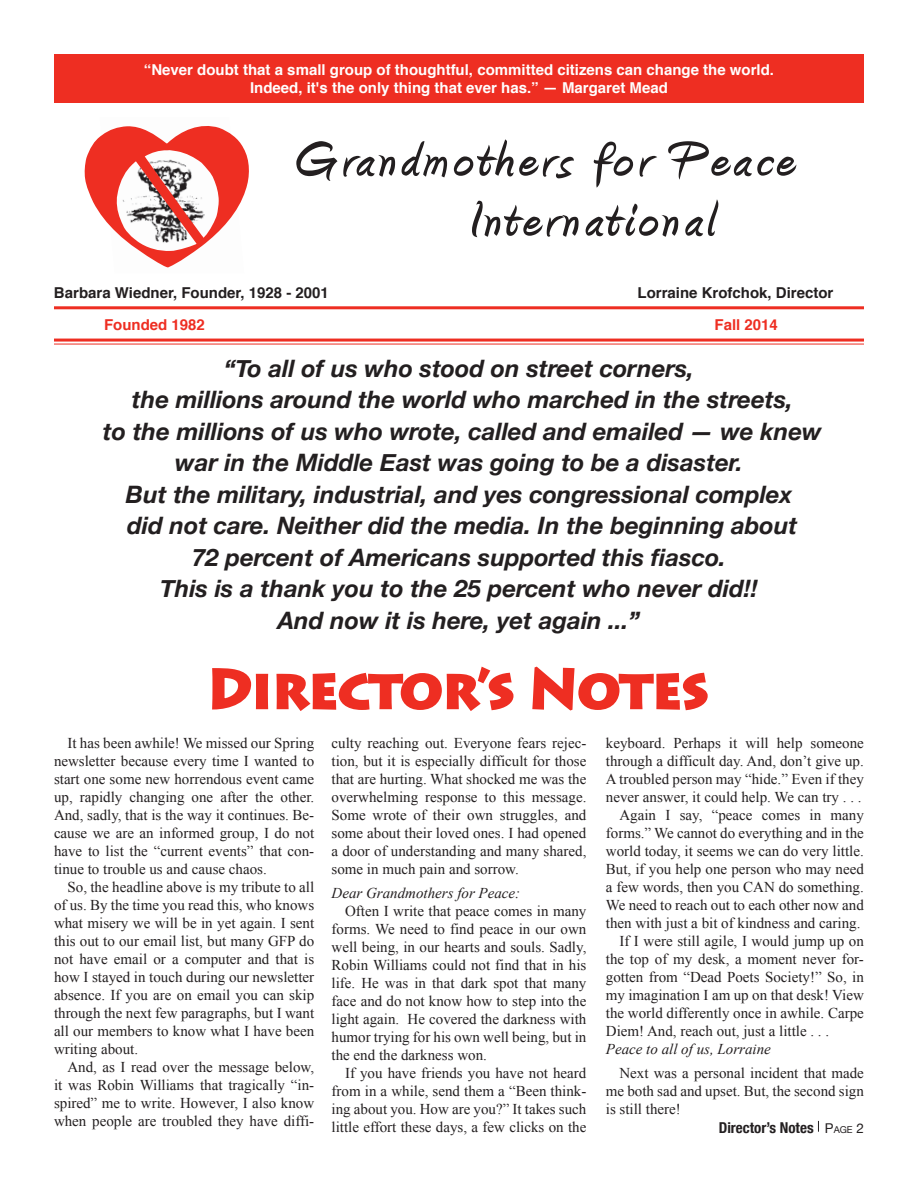
<style>
.page{position:relative;width:918px;height:1188px;background:#fff}
.page>*{position:absolute;margin:0;border:0;box-sizing:border-box;transform-origin:0 0}
.t1{font:700 56.25px "Amienne";letter-spacing:.075em;color:#231f20;scale:1.2 1}
.t2{font:700 56.25px "Amienne";letter-spacing:.075em;color:#231f20;scale:1.18 1}
.t3{font:700 54px "Lithos Pro";color:#ee2e22}
.t4{font:italic 700 24px/31.5px "Helvetica Neue";color:#231f20;text-align:center}
.t5{font:15px/18px "Times New Roman";color:#231f20;text-align:justify}
.t6{font:700 15px/18px "Helvetica";color:#fff;text-align:center}
.t7{font:700 15px "Helvetica";color:#231f20}
.t8{font:italic 15px "Times New Roman";color:#231f20}
.t9{font:700 condensed 15px "Helvetica Neue";color:#231f20}
.t10{font:700 15px "Helvetica";color:#ee2e22}
.s1{font-size:67.5px}
.s2{font-weight:400;font-stretch:normal;font-size:13.5px}
.s3{font-weight:400;font-stretch:normal;font-size:9.45px}
</style>
<div class="page">
<div style="left:54px;top:54px;width:810px;height:48px;background:#ee2e22"></div>
<svg style="left:54px;top:343px;width:810px;height:1px"></svg>
<hr style="left:54px;top:339px;width:810px;height:3px;background:#ee2e22">
<hr style="left:54px;top:344px;width:810px;height:1px;background:#ee2e22">
<hr style="left:54px;top:306px;width:810px;height:3px;background:#ee2e22">
<svg style="left:212px;top:666px;width:302px;height:45px"></svg>
<svg style="left:532px;top:666px;width:176px;height:45px"></svg>
<svg style="left:85px;top:126px;width:164px;height:141px"></svg>
<p class="t6" style="left:144px;top:61px;width:632px">“Never doubt that a small group of thoughtful, committed citizens can change the world.<br>Indeed, it's the only thing that ever has.” — Margaret Mead</p>
<h1 class="t1" style="left:291px;top:136px;width:421px"><span class="s1">G</span>randmothers for <span class="s1">P</span>eace</h1>
<h1 class="t2" style="left:468px;top:196px;width:210px"><span class="s1">I</span>nternational</h1>
<p class="t7" style="left:54px;top:281px;width:276px">Barbara Wiedner, Founder, 1928 - 2001</p>
<p class="t7" style="left:638px;top:281px;width:197px">Lorraine Krofchok, Director</p>
<p class="t10" style="left:104px;top:313px;width:102px">Founded 1982</p>
<p class="t10" style="left:715px;top:313px;width:65px">Fall 2014</p>
<p class="t4" style="left:103px;top:353px;width:720px">“To all of us who stood on street corners,<br>the millions around the world who marched in the streets,<br>to the millions of us who wrote, called and emailed — we knew war in the Middle East was going to be a disaster.<br>But the military, industrial, and yes congressional complex<br>did not care. Neither did the media. In the beginning about<br>72 percent of Americans supported this fiasco.<br>This is a thank you to the 25 percent who never did!!<br>And now it is here, yet again ...”</p>
<h2 class="t3" style="left:207px;top:657px;width:503px">Director’s Notes</h2>
<p class="t5" style="left:54px;top:733px;width:262px;text-indent:14px">It has been awhile! We missed our Spring newsletter because every time I wanted to start one some new horrendous event came up, rapidly changing one after the other.<br>And, sadly, that is the way it continues. Be&shy;cause we are an informed group, I do not have to list the “current events” that con&shy;tinue to trouble us and cause chaos.</p>
<p class="t5" style="left:54px;top:877px;width:262px;text-indent:14px">So, the headline above is my tribute to all of us. By the time you read this, who knows what misery we will be in yet again. I sent this out to our email list, but many GFP do not have email or a computer and that is how I stayed in touch during our newsletter absence. If you are on email you can skip through the next few paragraphs, but I want all our members to know what I have been writing about.</p>
<p class="t5" style="left:54px;top:1057px;width:262px;text-indent:14px">And, as I read over the message below, it was Robin Williams that tragically “in&shy;spired” me to write. However, I also know when people are troubled they have diffi-</p>
<p class="t5" style="left:332px;top:733px;width:256px">culty reaching out. Everyone fears rejec&shy;tion, but it is especially difficult for those that are hurting. What shocked me was the overwhelming response to this message.<br>Some wrote of their own struggles, and some about their loved ones. I had opened a door of understanding and many shared, some in much pain and sorrow.</p>
<p class="t8" style="left:332px;top:883px;width:190px">Dear Grandmothers for Peace:</p>
<p class="t5" style="left:332px;top:902px;width:256px;text-indent:13px">Often I write that peace comes in many forms. We need to find peace in our own well being, in our hearts and souls. Sadly, Robin Williams could not find that in his life. He was in that dark spot that many face and do not know how to step into the light again. He covered the darkness with humor trying for his own well being, but in the end the darkness won.</p>
<p class="t5" style="left:332px;top:1064px;width:256px;text-indent:13px">If you have friends you have not heard from in a while, send them a “Been think&shy;ing about you. How are you?” It takes such little effort these days, a few clicks on the</p>
<p class="t5" style="left:606px;top:733px;width:260px">keyboard. Perhaps it will help someone</p>
<p class="t5" style="left:606px;top:751px;width:259px">through a difficult day. And, don’t give up.</p>
<p class="t5" style="left:606px;top:769px;width:260px">A troubled person may “hide.” Even if they</p>
<p class="t5" style="left:606px;top:787px;width:257px">never answer, it could help. We can try . . .</p>
<p class="t5" style="left:619px;top:805px;width:246px">Again I say, “peace comes in many</p>
<p class="t5" style="left:606px;top:823px;width:260px">forms.” We cannot do everything and in the</p>
<p class="t5" style="left:606px;top:841px;width:260px">world today, it seems we can do very little.</p>
<p class="t5" style="left:606px;top:859px;width:259px">But, if you help one person who may need</p>
<p class="t5" style="left:606px;top:877px;width:259px">a few words, then you CAN do something.</p>
<p class="t5" style="left:606px;top:895px;width:260px">We need to reach out to each other now and</p>
<p class="t5" style="left:606px;top:913px;width:256px">then with just a bit of kindness and caring.</p>
<p class="t5" style="left:619px;top:931px;width:246px">If I were still agile, I would jump up on</p>
<p class="t5" style="left:606px;top:949px;width:259px">the top of my desk, a moment never for-</p>
<p class="t5" style="left:606px;top:967px;width:259px">gotten from “Dead Poets Society!” So, in</p>
<p class="t5" style="left:606px;top:985px;width:259px">my imagination I am up on that desk! View</p>
<p class="t5" style="left:606px;top:1003px;width:259px">the world differently once in awhile. Carpe</p>
<p class="t5" style="left:606px;top:1021px;width:225px">Diem! And, reach out, just a little . . .</p>
<p class="t8" style="left:606px;top:1038px;width:166px">Peace to all of us, Lorraine</p>
<p class="t5" style="left:606px;top:1064px;width:260px;text-indent:14px">Next was a personal incident that made me both sad and upset. But, the second sign is still there!</p>
<p class="t9" style="left:719px;top:1115px;width:147px">Director’s Notes <span class="s2">P</span><span class="s3">age</span> <span class="s2">2</span></p>
</div>
